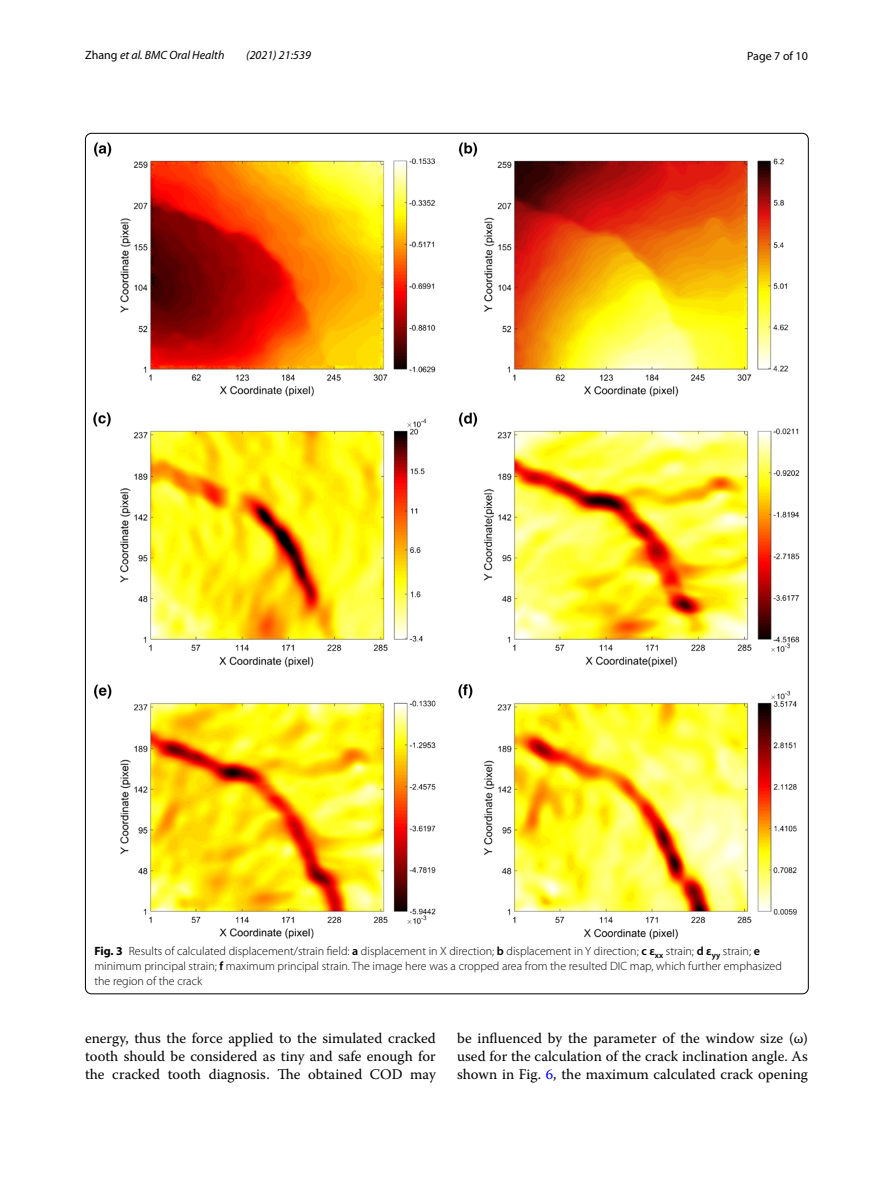
<style>
.page{position:relative;width:893px;height:1187px;background:#fff}
.page>*{position:absolute;margin:0;border:0;box-sizing:border-box;transform-origin:0 0}
.t1{font:14.7px/18px "Warnock Pro";color:#000;text-align:justify}
.t2{font:300 12px/15px "Myriad Pro";color:#000}
.t3{font:italic 12px "Myriad Pro";color:#000}
.t4{font:12px "Myriad Pro";color:#000}
.s1{font-style:normal}
.s2{font-weight:700}
.s3{font-weight:600}
.s4{color:#00f}
</style>
<div class="page">
<img style="left:94px;top:142px;width:706px;height:797px">
<p class="t3" style="left:85px;top:48px;width:141px"><span class="s1">Zhang</span> et al. BMC Oral Health</p>
<p class="t3" style="left:246px;top:48px;width:66px">(2021) 21:539</p>
<p class="t4" style="left:747px;top:48px;width:62px">Page 7 of 10</p>
<p class="t2" style="left:94px;top:943px;width:689px"><span class="s2">Fig. 3</span> Results of calculated displacement/strain field: <span class="s3">a</span> displacement in X direction; <span class="s3">b</span> displacement in Y direction; <span class="s3">c ε</span><sub>xx</sub> strain; <span class="s3">d ε</span><sub>yy</sub> strain; <span class="s3">e </span>minimum principal strain; <span class="s3">f</span> maximum principal strain. The image here was a cropped area from the resulted DIC map, which further emphasized the region of the crack</p>
<p class="t1" style="left:85px;top:1029px;width:352px">energy, thus the force applied to the simulated cracked tooth should be considered as tiny and safe enough for the cracked tooth diagnosis. The obtained COD may</p>
<p class="t1" style="left:457px;top:1029px;width:352px">be influenced by the parameter of the window size (ω) used for the calculation of the crack inclination angle. As shown in Fig. <span class="s4">6</span>, the maximum calculated crack opening</p>
</div>
